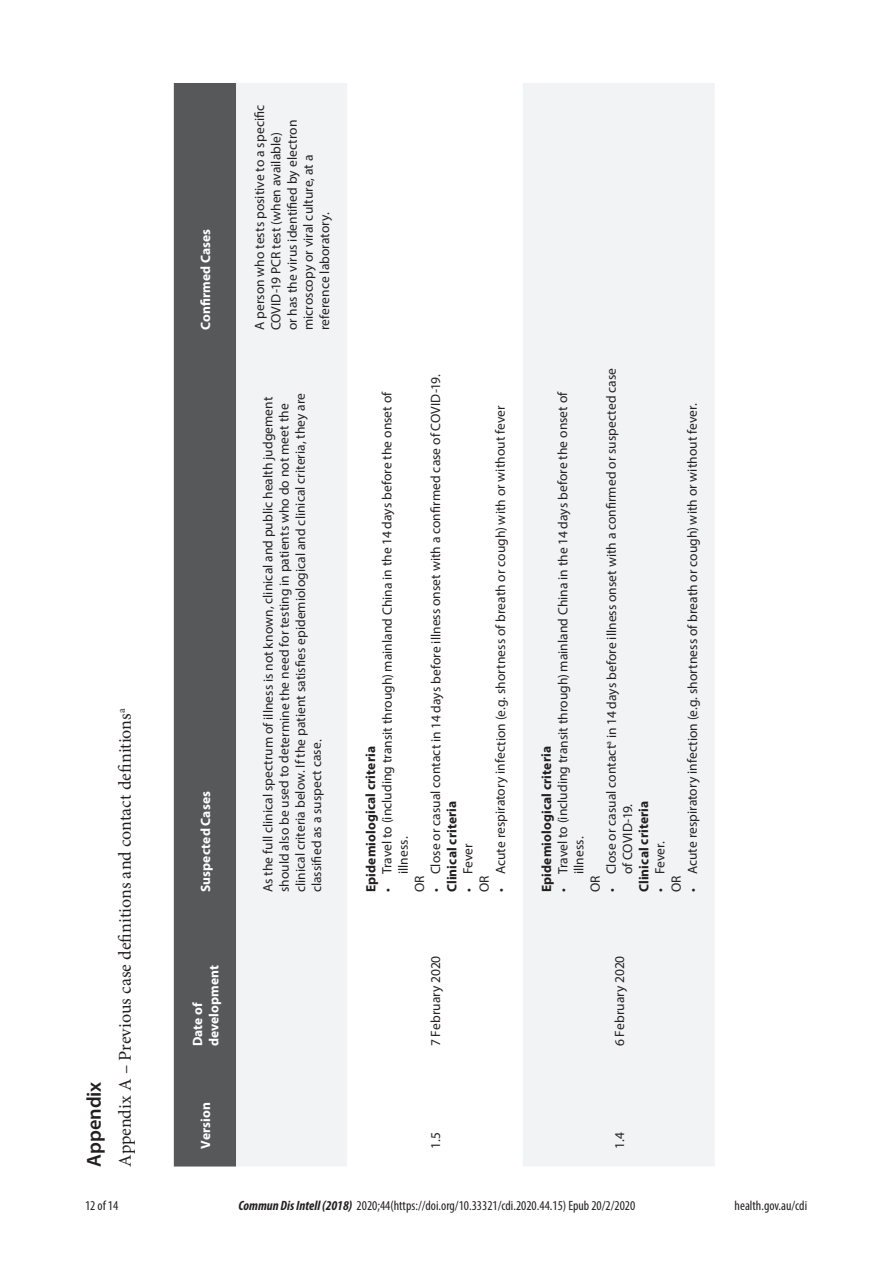
<style>
.page{position:relative;width:893px;height:1263px;background:#fff}
.page>*{position:absolute;margin:0;border:0;box-sizing:border-box;transform-origin:0 0}
.t1{font:600 20.25px "Myriad Pro";letter-spacing:-.005em;color:#231f20}
.t2{font:18px "Minion Pro";color:#231f20}
.t3{font:13.5px/16.2px "Myriad Pro";letter-spacing:.005em;color:#231f20}
.t4{font:condensed 13.5px "Myriad Pro";color:#231f20}
.t5{font:700 13.5px "Myriad Pro";letter-spacing:.01em;color:#231f20}
.t6{font:700 13.5px "Myriad Pro";letter-spacing:.01em;color:#fff}
.t7{font:7.8px "Myriad Pro";color:#231f20}
.s1{font-weight:700;font-style:italic}
</style>
<div class="page">
<div style="left:174px;top:83px;width:62px;height:1083px;background:#57585a"></div>
<svg style="left:236px;top:83px;width:479px;height:1083px;fill:#f2f3f4"></svg>
<h1 class="t1" style="left:81px;top:1166px;width:86px;rotate:-90deg">Appendix</h1>
<p class="t2" style="left:113px;top:1166px;width:459px;rotate:-90deg">Appendix A – Previous case definitions and contact definitions<sup>a</sup></p>
<p class="t6" style="left:197px;top:330px;width:103px;rotate:-90deg">Confirmed Cases</p>
<p class="t3" style="left:251px;top:330px;width:227px;rotate:-90deg">A pe sr on who tests positive to a specific</p>
<p class="t3" style="left:284px;top:330px;width:212px;rotate:-90deg">o r h a s t h e v ri u s i d e n t i fi e d b y e el c rt o n</p>
<p class="t3" style="left:268px;top:330px;width:199px;rotate:-90deg">C O V DI - 1 9 P C R t e s t ( w h e n a av l i a lb e )</p>
<p class="t3" style="left:300px;top:330px;width:177px;rotate:-90deg">m rci oscopy or viral culture, at a r fe erence labo r a t o r .y</p>
<p class="t3" style="left:603px;top:738px;width:372px;rotate:-90deg">in 14 days before illness o esn t with a confirmed or suspected case</p>
<p class="t3" style="left:427px;top:874px;width:501px;rotate:-90deg">Close or casual contact in 14 days before illness onset w th a confirmed case of COVID-19.</p>
<p class="t3" style="left:292px;top:892px;width:501px;rotate:-90deg">clinical crit re ia below. If the patient satisfies epidemiolo ig cal and clinical crite air , they are</p>
<p class="t3" style="left:379px;top:874px;width:484px;rotate:-90deg">Travel to (including transit through) mainland China in the 14 days before the onset of</p>
<p class="t3" style="left:554px;top:874px;width:484px;rotate:-90deg">Travel to (including transit through) main and C ih na in the 14 days before the onset of</p>
<p class="t3" style="left:260px;top:892px;width:497px;rotate:-90deg">As the full clinical spec rt um of illness is not known, clinical and p bu lic health judgement should also be used to determine the need for testing in patients who do not meet the</p>
<p class="t3" style="left:492px;top:874px;width:470px;rotate:-90deg">Acute respiratory infection (e.g. shortness of breath or cough) with or without fever</p>
<p class="t3" style="left:684px;top:874px;width:472px;rotate:-90deg">A uc te respiratory infection (e.g. shortness of breath or cough) with or witho u t f e v e .r</p>
<p class="t3" style="left:427px;top:561px;width:5px;rotate:-90deg">i</p>
<p class="t3" style="left:555px;top:643px;width:5px;rotate:-90deg">l</p>
<p class="t3" style="left:308px;top:892px;width:154px;rotate:-90deg">classified as a suspe c t c a es .</p>
<p class="t7" style="left:604px;top:745px;width:5px;rotate:-90deg">a</p>
<p class="t5" style="left:362px;top:892px;width:147px;rotate:-90deg">Epidemio ol gical criteria</p>
<p class="t5" style="left:538px;top:892px;width:147px;rotate:-90deg">Ep demiological criteria</p>
<p class="t3" style="left:603px;top:874px;width:131px;rotate:-90deg">Close or casual contact</p>
<p class="t6" style="left:197px;top:892px;width:103px;rotate:-90deg">Suspected Cases</p>
<p class="t5" style="left:443px;top:892px;width:93px;rotate:-90deg">Clinical criteria</p>
<p class="t5" style="left:635px;top:892px;width:93px;rotate:-90deg">Clinical criteria</p>
<p class="t3" style="left:619px;top:874px;width:72px;rotate:-90deg">of COV DI -19.</p>
<p class="t3" style="left:395px;top:874px;width:39px;rotate:-90deg">li lness.</p>
<p class="t3" style="left:571px;top:874px;width:39px;rotate:-90deg">illness.</p>
<p class="t3" style="left:460px;top:874px;width:32px;rotate:-90deg">Fever</p>
<p class="t3" style="left:652px;top:874px;width:35px;rotate:-90deg">Fever.</p>
<p class="t5" style="left:538px;top:877px;width:5px;rotate:-90deg">i</p>
<p class="t3" style="left:411px;top:892px;width:18px;rotate:-90deg">OR</p>
<p class="t3" style="left:476px;top:892px;width:18px;rotate:-90deg">OR</p>
<p class="t3" style="left:587px;top:892px;width:18px;rotate:-90deg">OR</p>
<p class="t3" style="left:668px;top:892px;width:18px;rotate:-90deg">OR</p>
<p class="t3" style="left:379px;top:892px;width:5px;rotate:-90deg">•</p>
<p class="t3" style="left:427px;top:892px;width:5px;rotate:-90deg">•</p>
<p class="t3" style="left:460px;top:892px;width:5px;rotate:-90deg">•</p>
<p class="t3" style="left:492px;top:892px;width:5px;rotate:-90deg">•</p>
<p class="t3" style="left:555px;top:892px;width:5px;rotate:-90deg">•</p>
<p class="t3" style="left:603px;top:892px;width:5px;rotate:-90deg">•</p>
<p class="t3" style="left:652px;top:892px;width:5px;rotate:-90deg">•</p>
<p class="t3" style="left:684px;top:892px;width:5px;rotate:-90deg">•</p>
<p class="t6" style="left:205px;top:1046px;width:83px;rotate:-90deg">development</p>
<p class="t3" style="left:427px;top:1046px;width:92px;rotate:-90deg">7 February 2020</p>
<p class="t3" style="left:611px;top:1046px;width:92px;rotate:-90deg">6 February 2020</p>
<p class="t6" style="left:189px;top:1046px;width:46px;rotate:-90deg">Date of</p>
<p class="t6" style="left:197px;top:1148px;width:48px;rotate:-90deg">V e noisr</p>
<p class="t3" style="left:427px;top:1148px;width:18px;rotate:-90deg">1.5</p>
<p class="t3" style="left:611px;top:1148px;width:18px;rotate:-90deg">1.4</p>
<p class="t4" style="left:85px;top:1197px;width:35px">12 of 14</p>
<p class="t4" style="left:238px;top:1197px;width:398px"><span class="s1">Commun Dis Intell (2018)</span> 2020;44(https://doi.org/10.33321/cdi.2020.44.15) Epub 20/2/2020</p>
<p class="t4" style="left:735px;top:1197px;width:74px">health.gov.au/cdi</p>
</div>
